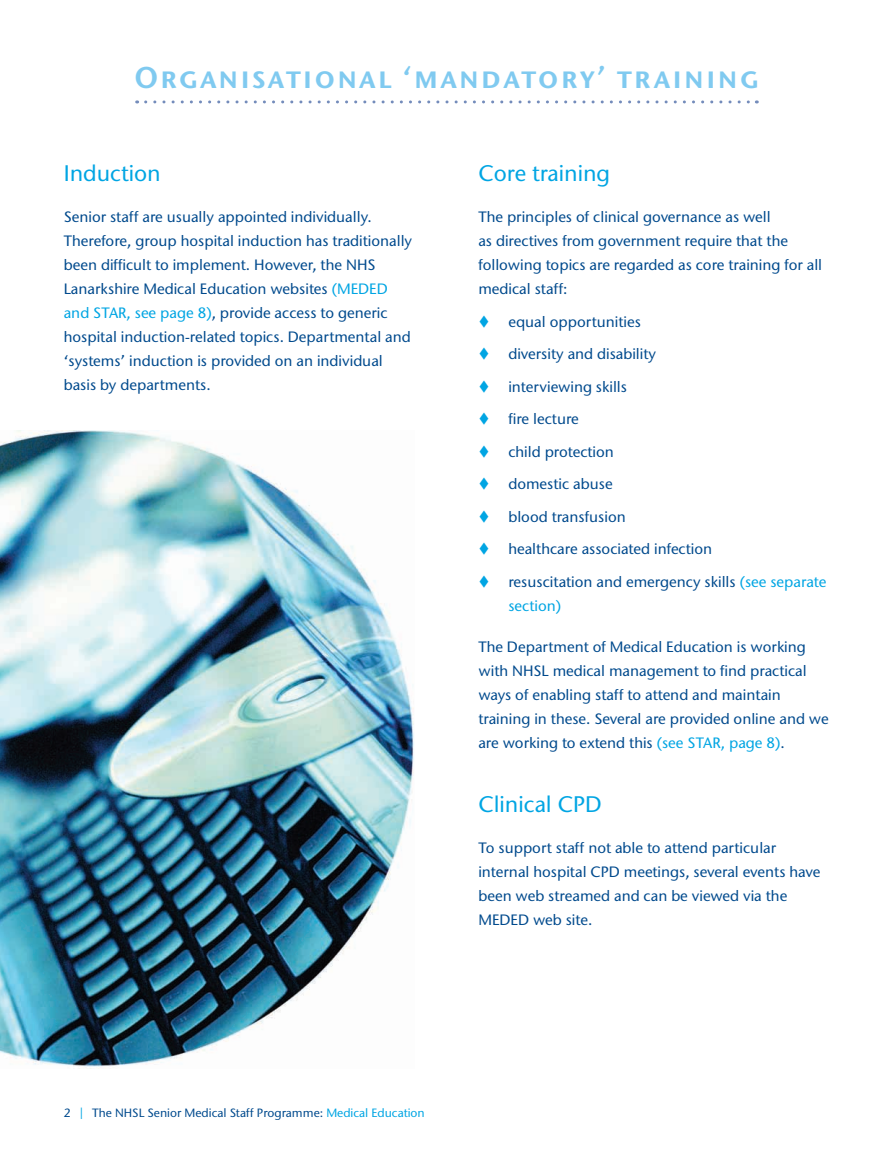
<style>
.page{position:relative;width:893px;height:1171px;background:#fff}
.page>*{position:absolute;margin:0;border:0;box-sizing:border-box;transform-origin:0 0}
.MedEd_header{font:30px "Stone Sans ITC Semi SC";letter-spacing:.05em;color:#80caf0}
.MedEd_subtitle{font:500 22.5px "Stone Sans ITC";color:#00a5e3}
.MedEd_body_text{font:500 15px/24px "Stone Sans ITC";color:#004a8d}
.Med_Ed_bulleted_text{font:500 15px/24px "Stone Sans ITC";color:#004a8d}
.t1{font:500 12px "Stone Sans ITC";color:#004a8d}
.s1{color:#00a5e3}
</style>
<div class="page">
<svg style="left:146px;top:100px;width:611px;height:3px"></svg>
<img style="left:0;top:430px;width:414px;height:637px">
<p class="MedEd_header" style="left:134px;top:58px;width:626px">Organisational ‘mandatory’ training</p>
<p class="MedEd_subtitle" style="left:64px;top:159px;width:98px">Induction</p>
<p class="MedEd_body_text" style="left:64px;top:205px;width:350px">Senior staff are usually appointed individually.<br>Therefore, group hospital induction has traditionally been difficult to implement. However, the NHS Lanarkshire Medical Education websites <span class="s1">(MEDED and STAR, see page 8)</span>, provide access to generic hospital induction-related topics. Departmental and ‘systems’ induction is provided on an individual basis by departments.</p>
<p class="MedEd_subtitle" style="left:478px;top:159px;width:133px">Core training</p>
<p class="MedEd_body_text" style="left:478px;top:205px;width:345px">The principles of clinical governance as well<br>as directives from government require that the following topics are regarded as core training for all medical staff:</p>
<p class="Med_Ed_bulleted_text" style="left:478px;top:309px;width:164px"><span class="s1">▼</span> equal opportunities</p>
<p class="Med_Ed_bulleted_text" style="left:478px;top:342px;width:179px"><span class="s1">▼</span> diversity and disability</p>
<p class="Med_Ed_bulleted_text" style="left:478px;top:374px;width:150px"><span class="s1">▼</span> interviewing skills</p>
<p class="Med_Ed_bulleted_text" style="left:478px;top:407px;width:102px"><span class="s1">▼</span> fire lecture</p>
<p class="Med_Ed_bulleted_text" style="left:478px;top:439px;width:137px"><span class="s1">▼</span> child protection</p>
<p class="Med_Ed_bulleted_text" style="left:478px;top:472px;width:136px"><span class="s1">▼</span> domestic abuse</p>
<p class="Med_Ed_bulleted_text" style="left:478px;top:504px;width:149px"><span class="s1">▼</span> blood transfusion</p>
<p class="Med_Ed_bulleted_text" style="left:478px;top:537px;width:235px"><span class="s1">▼</span> healthcare associated infection</p>
<p class="Med_Ed_bulleted_text" style="left:508px;top:569px;width:320px;text-indent:-30px"><span class="s1">▼</span> resuscitation and emergency skills <span class="s1">(see separate section)</span></p>
<p class="MedEd_body_text" style="left:478px;top:634px;width:352px">The Department of Medical Education is working with NHSL medical management to find practical ways of enabling staff to attend and maintain training in these. Several are provided online and we are working to extend this <span class="s1">(see STAR, page 8)</span>.</p>
<p class="MedEd_subtitle" style="left:478px;top:790px;width:125px">Clinical CPD</p>
<p class="MedEd_body_text" style="left:478px;top:835px;width:343px">To support staff not able to attend particular internal hospital CPD meetings, several events have been web streamed and can be viewed via the MEDED web site.</p>
<p class="t1" style="left:64px;top:1105px;width:363px">2 <span class="s1">|</span> The NHSL Senior Medical Staff Programme: <span class="s1">Medical Education</span></p>
</div>
